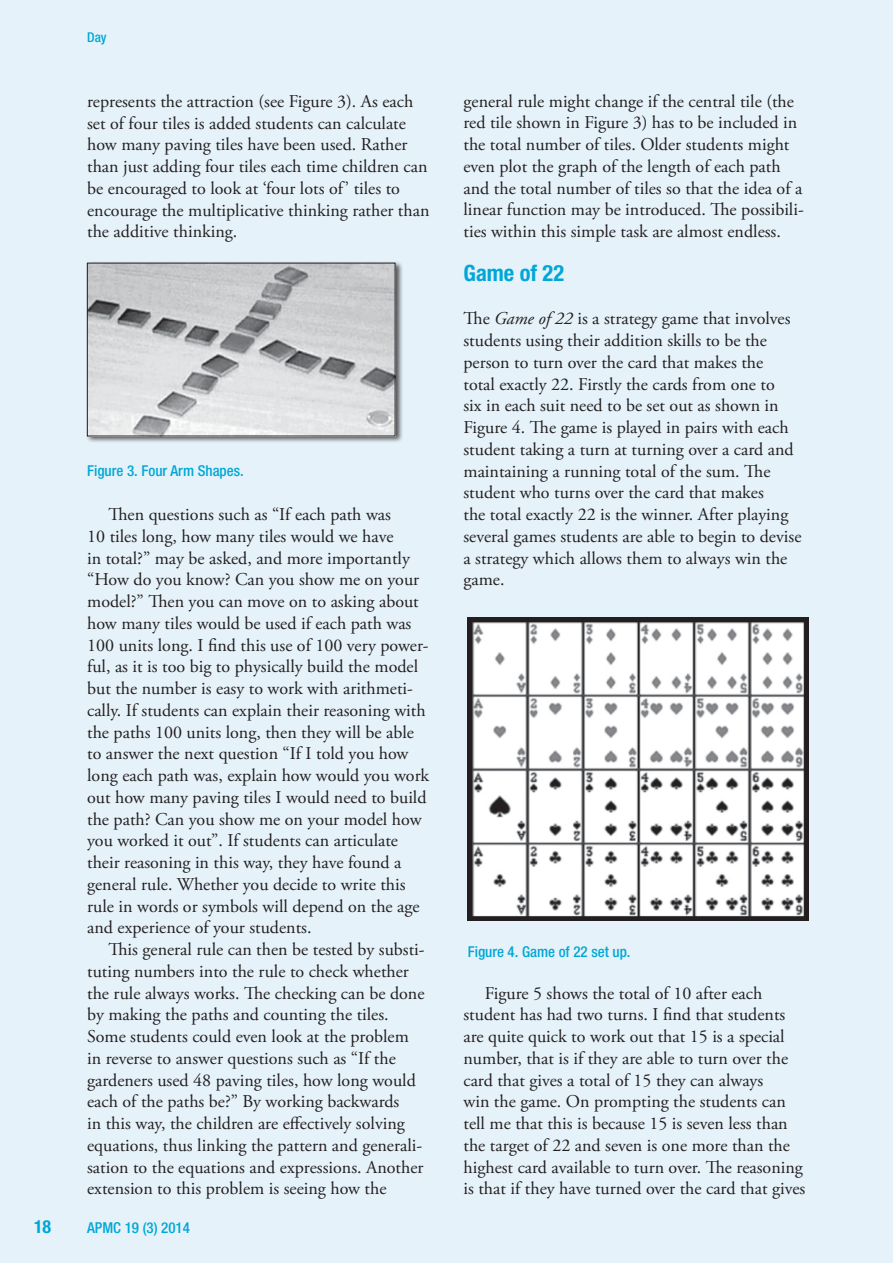
<style>
.page{position:relative;width:893px;height:1263px;background:#e5f2f9}
.page>*{position:absolute;margin:0;border:0;box-sizing:border-box;transform-origin:0 0}
.t1{font:700 condensed 22.5px "Helvetica Neue";color:#00a7d7}
.t2{font:18px/21.8px "Adobe Garamond Pro";color:#231f20}
.t3{font:700 condensed 18px "Helvetica Neue";color:#00a7d7}
.t4{font:500 condensed 15px "Helvetica Neue";color:#00a7d7}
.t5{font:500 condensed 13.5px "Helvetica Neue";color:#00a7d7}
.s1{font-style:italic}
</style>
<div class="page">
<div style="left:86px;top:260px;width:318px;height:183px;background:#231f20;opacity:.75"></div>
<img style="left:89px;top:265px;width:304px;height:169px">
<img style="left:468px;top:617px;width:341px;height:304px">
<p class="t5" style="left:87px;top:30px;width:21px">Day</p>
<p class="t2" style="left:87px;top:91px;width:344px">represents the attraction (see Figure 3). As each set of four tiles is added students can calculate how many paving tiles have been used. Rather than just adding four tiles each time children can be encouraged to look at ‘four lots of’ tiles to encourage the multiplicative thinking rather than the additive thinking.</p>
<p class="t4" style="left:87px;top:462px;width:158px">Figure 3. Four Arm Shapes.</p>
<p class="t2" style="left:87px;top:504px;width:344px;text-indent:21px">Then questions such as “If each path was<br>10 tiles long, how many tiles would we have<br>in total?” may be asked, and more importantly “How do you know? Can you show me on your model?” Then you can move on to asking about how many tiles would be used if each path was 100 units long. I find this use of 100 very power&shy;ful, as it is too big to physically build the model but the number is easy to work with arithmeti&shy;cally. If students can explain their reasoning with the paths 100 units long, then they will be able to answer the next question “If I told you how long each path was, explain how would you work out how many paving tiles I would need to build the path? Can you show me on your model how you worked it out”. If students can articulate their reasoning in this way, they have found a general rule. Whether you decide to write this rule in words or symbols will depend on the age and experience of your students.</p>
<p class="t2" style="left:87px;top:939px;width:339px;text-indent:21px">This general rule can then be tested by substi&shy;tuting numbers into the rule to check whether the rule always works. The checking can be done by making the paths and counting the tiles.<br>Some students could even look at the problem in reverse to answer questions such as “If the gardeners used 48 paving tiles, how long would each of the paths be?” By working backwards<br>in this way, the children are effectively solving equations, thus linking the pattern and generali&shy;sation to the equations and expressions. Another extension to this problem is seeing how the</p>
<p class="t3" style="left:34px;top:1216px;width:19px">18</p>
<p class="t4" style="left:87px;top:1219px;width:104px">APMC 19 (3) 2014</p>
<p class="t2" style="left:463px;top:91px;width:342px">general rule might change if the central tile (the red tile shown in Figure 3) has to be included in the total number of tiles. Older students might even plot the graph of the length of each path and the total number of tiles so that the idea of a linear function may be introduced. The possibili&shy;ties within this simple task are almost endless.</p>
<p class="t1" style="left:463px;top:259px;width:102px">Game of 22</p>
<p class="t2" style="left:463px;top:308px;width:339px">The <span class="s1">Game of 22</span> is a strategy game that involves students using their addition skills to be the person to turn over the card that makes the<br>total exactly 22. Firstly the cards from one to<br>six in each suit need to be set out as shown in Figure 4. The game is played in pairs with each student taking a turn at turning over a card and maintaining a running total of the sum. The student who turns over the card that makes<br>the total exactly 22 is the winner. After playing several games students are able to begin to devise a strategy which allows them to always win the game.</p>
<p class="t4" style="left:468px;top:943px;width:164px">Figure 4. Game of 22 set up.</p>
<p class="t2" style="left:463px;top:983px;width:343px;text-indent:21px">Figure 5 shows the total of 10 after each student has had two turns. I find that students are quite quick to work out that 15 is a special number, that is if they are able to turn over the card that gives a total of 15 they can always<br>win the game. On prompting the students can tell me that this is because 15 is seven less than the target of 22 and seven is one more than the highest card available to turn over. The reasoning is that if they have turned over the card that gives</p>
</div>
